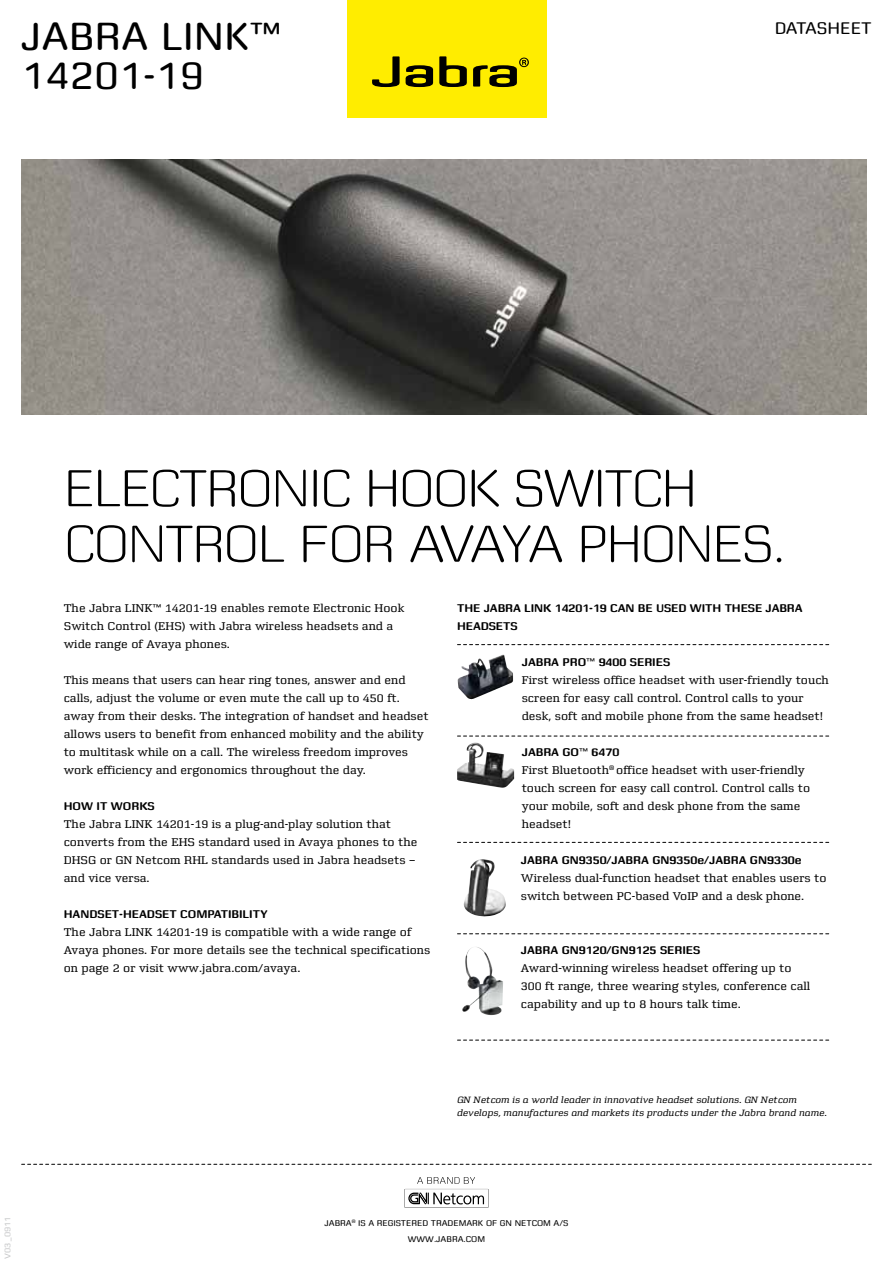
<style>
.page{position:relative;width:893px;height:1263px;background:#fff}
.page>*{position:absolute;margin:0;border:0;box-sizing:border-box;transform-origin:0 0}
.Heading_page_1{font:300 55.5px/55.5px "Zetta Round";letter-spacing:-.025em;color:#000}
.Productnr{font:42px/39px "Zetta Round";color:#000}
.Type_of_sheet{font:18px "Zetta Round";color:#000}
.GB_body_8_11{font:12px/18px "Zetta Serif";color:#000}
.GB_body_8_11-2{font:700 12px/18px "Zetta Round";color:#000}
.GN_Netcom_text{font:italic 9.75px/12.6px "Zetta Serif";letter-spacing:-.005em;color:#000}
.t1{font:9px "Zetta Round";color:#000}
.t2{font:9px "Zetta Round";color:#c6c7c8}
.s1{font-family:"Zetta Round"}
.s2{font-weight:400}
</style>
<div class="page">
<svg style="left:22px;top:1164px;width:849px;height:1px"></svg>
<svg style="left:404px;top:1177px;width:85px;height:31px"></svg>
<img style="left:21px;top:159px;width:845px;height:256px">
<img style="left:457px;top:654px;width:56px;height:45px">
<img style="left:463px;top:859px;width:43px;height:58px">
<img style="left:457px;top:742px;width:57px;height:46px">
<svg style="left:457px;top:736px;width:372px;height:1px"></svg>
<svg style="left:457px;top:644px;width:372px;height:1px"></svg>
<svg style="left:457px;top:842px;width:372px;height:1px"></svg>
<svg style="left:457px;top:933px;width:372px;height:1px"></svg>
<svg style="left:457px;top:1040px;width:372px;height:1px"></svg>
<div style="left:347px;top:0;width:199px;height:118px;background:#ffed00"></div>
<svg style="left:372px;top:56px;width:28px;height:31px"></svg>
<svg style="left:406px;top:65px;width:27px;height:22px"></svg>
<svg style="left:439px;top:56px;width:28px;height:31px"></svg>
<svg style="left:473px;top:58px;width:56px;height:29px"></svg>
<p class="Productnr" style="left:21px;top:18px;width:261px">JABRA LINK™<br>14201-19</p>
<p class="Type_of_sheet" style="left:775px;top:18px;width:99px">DATASHEET</p>
<p class="t2" style="left:3px;top:1259px;width:44px;rotate:-90deg">V03_0911</p>
<p class="Heading_page_1" style="left:64px;top:462px;width:724px">ELECTRONIC HOOK SWITCH<br>CONTROL FOR AVAYA PHONES.</p>
<p class="GB_body_8_11" style="left:64px;top:599px;width:342px">The Jabra LINK<span class="s1">™</span> 14201-19 enables remote Electronic Hook<br>Switch Control (EHS) with Jabra wireless headsets and a wide range of Avaya phones.</p>
<p class="GB_body_8_11" style="left:64px;top:671px;width:366px">This means that users can hear ring tones, answer and end calls, adjust the volume or even mute the call up to 450 ft. away from their desks. The integration of handset and headset allows users to benefit from enhanced mobility and the ability to multitask while on a call. The wireless freedom improves work efficiency and ergonomics throughout the day.</p>
<p class="GB_body_8_11-2" style="left:64px;top:797px;width:93px">HOW IT WORKS</p>
<p class="GB_body_8_11" style="left:64px;top:815px;width:355px">The Jabra LINK 14201-19 is a plug-and-play solution that converts from the EHS standard used in Avaya phones to the DHSG or GN Netcom RHL standards used in Jabra headsets – and vice versa.</p>
<p class="GB_body_8_11-2" style="left:64px;top:905px;width:206px">HANDSET-HEADSET COMPATIBILITY</p>
<p class="GB_body_8_11" style="left:64px;top:923px;width:368px">The Jabra LINK 14201-19 is compatible with a wide range of<br>Avaya phones. For more details see the technical specifications on page 2 or visit www.jabra.com/avaya.</p>
<p class="GB_body_8_11-2" style="left:457px;top:599px;width:347px">THE JABRA LINK 14201-19 CAN BE USED WITH THESE JABRA<br>HEADSETS</p>
<p class="GB_body_8_11-2" style="left:522px;top:653px;width:150px">JABRA PRO<span class="s2">™</span> 9400 SERIES</p>
<p class="GB_body_8_11" style="left:522px;top:671px;width:309px">First wireless office headset with user-friendly touch screen for easy call control. Control calls to your desk, soft and mobile phone from the same headset!</p>
<p class="GB_body_8_11-2" style="left:522px;top:743px;width:99px">JABRA GO<span class="s2">™</span> 6470</p>
<p class="GB_body_8_11" style="left:522px;top:761px;width:290px">First Bluetooth<sup>®</sup> office headset with user-friendly touch screen for easy call control. Control calls to your mobile, soft and desk phone from the same headset!</p>
<p class="GB_body_8_11-2" style="left:521px;top:851px;width:282px">JABRA GN9350/JABRA GN9350e/JABRA GN9330e</p>
<p class="GB_body_8_11" style="left:521px;top:869px;width:307px">Wireless dual-function headset that enables users to switch between PC-based VoIP and a desk phone.</p>
<p class="GB_body_8_11-2" style="left:521px;top:941px;width:181px">JABRA GN9120/GN9125 SERIES</p>
<p class="GB_body_8_11" style="left:521px;top:959px;width:291px">Award-winning wireless headset offering up to<br>300 ft range, three wearing styles, conference call capability and up to 8 hours talk time.</p>
<p class="GN_Netcom_text" style="left:457px;top:1094px;width:371px">GN Netcom is a world leader in innovative headset solutions. GN Netcom develops, manufactures and markets its products under the Jabra brand name.</p>
<p class="t1" style="left:324px;top:1218px;width:245px">JABRA<sup>®</sup> IS A REGISTERED TRADEMARK OF GN NETCOM A/S</p>
<p class="t1" style="left:408px;top:1235px;width:79px">WWW.JABRA.COM</p>
</div>
